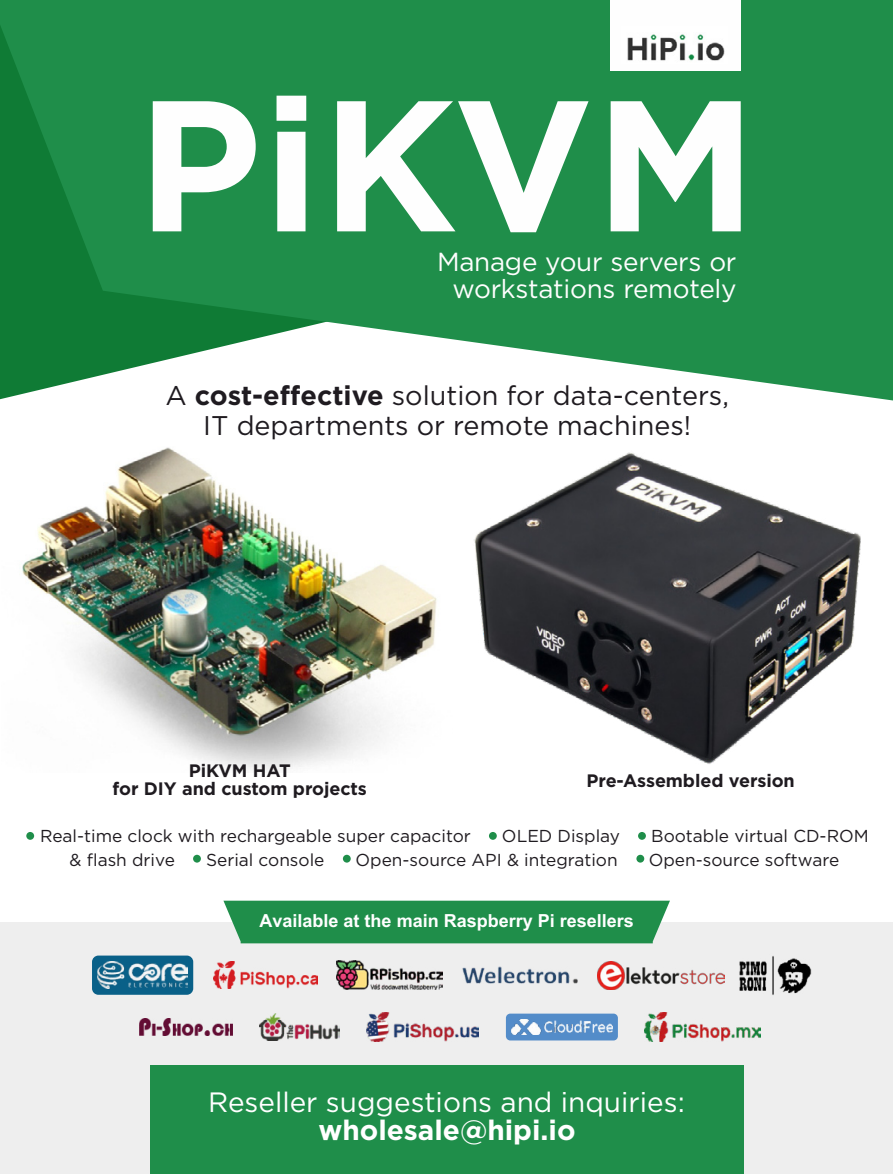
<style>
.page{position:relative;width:893px;height:1174px;background:#fff}
.page>*{position:absolute;margin:0;border:0;box-sizing:border-box;transform-origin:0 0}
.t1{font:700 185.85px "Gotham Pro";letter-spacing:.01em;color:#fefefe}
.t2{font:27.9px "Gotham Pro";color:#fff}
.t3{font:700 27.9px "Gotham Pro";color:#fff}
.t4{font:27px/30px "Gotham Pro";color:#1f1b20;text-align:center}
.t5{font:26.1px/27px "Gotham Pro";letter-spacing:-.01em;color:#fefefe;text-align:center}
.t6{font:700 18px/18px "Gotham Pro";letter-spacing:-.005em;color:#1f1b20;text-align:center}
.t7{font:700 18px "Arial";color:#fff}
.t8{font:17.25px "Gotham Pro";color:#1f1b20}
.s1{font-weight:700}
</style>
<div class="page">
<img style="left:22px;top:447px;width:415px;height:324px">
<img style="left:474px;top:452px;width:387px;height:312px">
<div style="left:0;top:922px;width:893px;height:252px;background:#eee"></div>
<svg style="left:0;top:0;width:893px;height:400px;background:#34975a"></svg>
<div style="left:92px;top:955px;width:101px;height:39px;background:#096088;border-radius:6px"></div>
<img style="left:98px;top:961px;width:90px;height:27px">
<img style="left:213px;top:961px;width:104px;height:27px">
<img style="left:462px;top:966px;width:115px;height:17px">
<img style="left:337px;top:961px;width:105px;height:28px">
<img style="left:366px;top:1012px;width:113px;height:29px">
<img style="left:139px;top:1019px;width:93px;height:16px">
<img style="left:259px;top:1013px;width:80px;height:27px">
<img style="left:645px;top:1012px;width:116px;height:29px">
<div style="left:506px;top:1013px;width:112px;height:27px;background:#538cc9;border-radius:4px"></div>
<img style="left:511px;top:1019px;width:101px;height:15px">
<div style="left:223px;top:900px;width:447px;height:43px;background:#1f8e4a"></div>
<div style="left:610px;top:0;width:131px;height:71px;background:#fefefe"></div>
<img style="left:627px;top:34px;width:98px;height:27px">
<div style="left:150px;top:1064px;width:593px;height:110px;background:#1f8e4a"></div>
<img style="left:739px;top:956px;width:73px;height:39px">
<div style="left:26px;top:832px;width:8px;height:7px;background:#1f8e4a;border-radius:50%"></div>
<div style="left:489px;top:832px;width:8px;height:7px;background:#1f8e4a;border-radius:50%"></div>
<div style="left:638px;top:832px;width:8px;height:7px;background:#1f8e4a;border-radius:50%"></div>
<div style="left:193px;top:854px;width:8px;height:8px;background:#1f8e4a;border-radius:50%"></div>
<div style="left:343px;top:854px;width:8px;height:8px;background:#1f8e4a;border-radius:50%"></div>
<div style="left:636px;top:854px;width:8px;height:8px;background:#1f8e4a;border-radius:50%"></div>
<img style="left:598px;top:962px;width:126px;height:27px">
<h1 class="t1" style="left:137px;top:58px;width:621px">PiKVM</h1>
<h3 class="t5" style="left:437px;top:249px;width:301px">Manage your servers or workstations remotely</h3>
<h3 class="t4" style="left:165px;top:381px;width:565px">A <span class="s1">cost-effective</span> solution for data-centers,<br>IT departments or remote machines!</h3>
<p class="t6" style="left:113px;top:761px;width:256px">PiKVM HAT<br>for DIY and custom projects</p>
<p class="t6" style="left:587px;top:771px;width:210px">Pre-Assembled version</p>
<p class="t8" style="left:40px;top:826px;width:432px">Real-time clock with rechargeable super capacitor</p>
<p class="t8" style="left:502px;top:826px;width:120px">OLED Display</p>
<p class="t8" style="left:651px;top:826px;width:219px">Bootable virtual CD-ROM</p>
<p class="t8" style="left:70px;top:850px;width:107px">&amp; flash drive</p>
<p class="t8" style="left:206px;top:850px;width:120px">Serial console</p>
<p class="t8" style="left:356px;top:850px;width:264px">Open-source API &amp; integration</p>
<p class="t8" style="left:649px;top:850px;width:192px">Open-source software</p>
<p class="t7" style="left:260px;top:908px;width:376px">Available at the main Raspberry Pi resellers</p>
<h2 class="t2" style="left:208px;top:1086px;width:478px">Reseller suggestions and inquiries:</h2>
<h2 class="t3" style="left:318px;top:1114px;width:259px">wholesale@hipi.io</h2>
</div>
